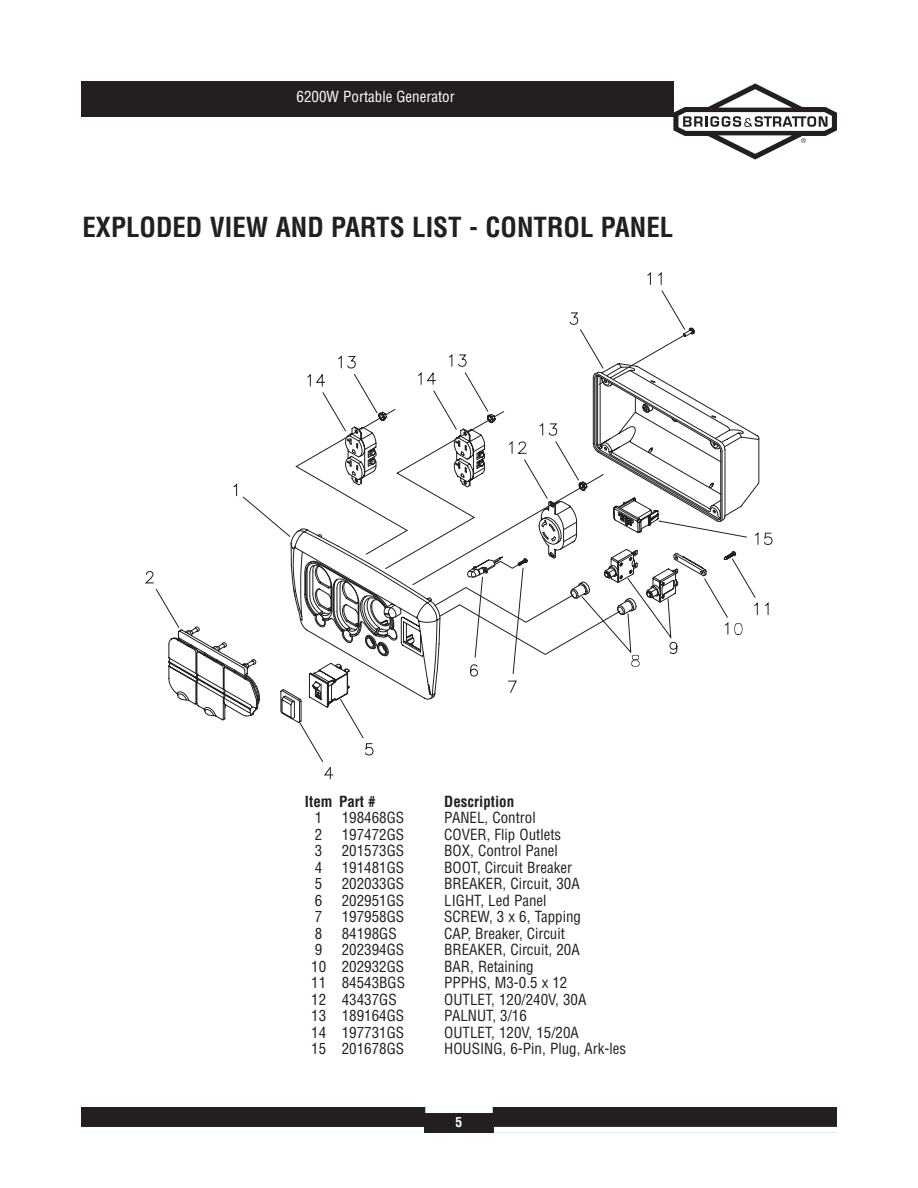
<style>
.page{position:relative;width:918px;height:1188px;background:#fff}
.page>*{position:absolute;margin:0;border:0;box-sizing:border-box;transform-origin:0 0}
.t1{font:700 condensed 27px "Helvetica LT Std";color:#231f20}
.t2{font:condensed 15px "Helvetica LT Std";color:#231f20}
.t3{font:condensed 15px "Helvetica LT Std";color:#fff}
.t4{font:700 condensed 15px "Helvetica LT Std";color:#231f20}
.t5{font:700 condensed 13.5px "Helvetica LT Std";color:#fff}
</style>
<div class="page">
<div style="left:81px;top:81px;width:592px;height:36px;background:#231f20"></div>
<svg style="left:673px;top:83px;width:164px;height:77px"></svg>
<div style="left:81px;top:1107px;width:756px;height:26px;background:#231f20"></div>
<div style="left:425px;top:1107px;width:68px;height:6px;background:#fff"></div>
<div style="left:494px;top:1127px;width:343px;height:6px;background:#fff"></div>
<div style="left:81px;top:1127px;width:343px;height:6px;background:#fff"></div>
<svg style="left:168px;top:363px;width:605px;height:357px"></svg>
<p class="t3" style="left:297px;top:91px;width:160px">6200W Portable Generator</p>
<h1 class="t1" style="left:82px;top:216px;width:592px">EXPLODED VIEW AND PARTS LIST - CONTROL PANEL</h1>
<p class="t4" style="left:305px;top:795px;width:72px">Item Part #</p>
<p class="t4" style="left:444px;top:795px;width:71px">Description</p>
<p class="t2" style="left:315px;top:812px;width:9px">1</p>
<p class="t2" style="left:342px;top:812px;width:64px">198468GS</p>
<p class="t2" style="left:444px;top:812px;width:93px">PANEL, Control</p>
<p class="t2" style="left:315px;top:828px;width:9px">2</p>
<p class="t2" style="left:342px;top:828px;width:64px">197472GS</p>
<p class="t2" style="left:444px;top:828px;width:118px">COVER, Flip Outlets</p>
<p class="t2" style="left:315px;top:845px;width:9px">3</p>
<p class="t2" style="left:342px;top:845px;width:64px">201573GS</p>
<p class="t2" style="left:444px;top:845px;width:115px">BOX, Control Panel</p>
<p class="t2" style="left:315px;top:861px;width:9px">4</p>
<p class="t2" style="left:342px;top:861px;width:64px">191481GS</p>
<p class="t2" style="left:444px;top:861px;width:129px">BOOT, Circuit Breaker</p>
<p class="t2" style="left:315px;top:878px;width:9px">5</p>
<p class="t2" style="left:342px;top:878px;width:64px">202033GS</p>
<p class="t2" style="left:444px;top:878px;width:137px">BREAKER, Circuit, 30A</p>
<p class="t2" style="left:315px;top:894px;width:9px">6</p>
<p class="t2" style="left:342px;top:894px;width:64px">202951GS</p>
<p class="t2" style="left:444px;top:894px;width:104px">LIGHT, Led Panel</p>
<p class="t2" style="left:315px;top:911px;width:9px">7</p>
<p class="t2" style="left:342px;top:911px;width:64px">197958GS</p>
<p class="t2" style="left:444px;top:911px;width:138px">SCREW, 3 x 6, Tapping</p>
<p class="t2" style="left:315px;top:927px;width:9px">8</p>
<p class="t2" style="left:342px;top:927px;width:56px">84198GS</p>
<p class="t2" style="left:444px;top:927px;width:122px">CAP, Breaker, Circuit</p>
<p class="t2" style="left:315px;top:944px;width:9px">9</p>
<p class="t2" style="left:342px;top:944px;width:64px">202394GS</p>
<p class="t2" style="left:444px;top:944px;width:137px">BREAKER, Circuit, 20A</p>
<p class="t2" style="left:311px;top:960px;width:94px">10 202932GS</p>
<p class="t2" style="left:444px;top:960px;width:91px">BAR, Retaining</p>
<p class="t2" style="left:311px;top:977px;width:95px">11 84543BGS</p>
<p class="t2" style="left:444px;top:977px;width:125px">PPPHS, M3-0.5 x 12</p>
<p class="t2" style="left:311px;top:993px;width:87px">12 43437GS</p>
<p class="t2" style="left:444px;top:993px;width:144px">OUTLET, 120/240V, 30A</p>
<p class="t2" style="left:311px;top:1010px;width:94px">13 189164GS</p>
<p class="t2" style="left:444px;top:1010px;width:84px">PALNUT, 3/16</p>
<p class="t2" style="left:311px;top:1026px;width:94px">14 197731GS</p>
<p class="t2" style="left:444px;top:1026px;width:136px">OUTLET, 120V, 15/20A</p>
<p class="t2" style="left:311px;top:1043px;width:94px">15 201678GS</p>
<p class="t2" style="left:444px;top:1043px;width:183px">HOUSING, 6-Pin, Plug, Ark-les</p>
<p class="t5" style="left:456px;top:1117px;width:8px">5</p>
</div>
